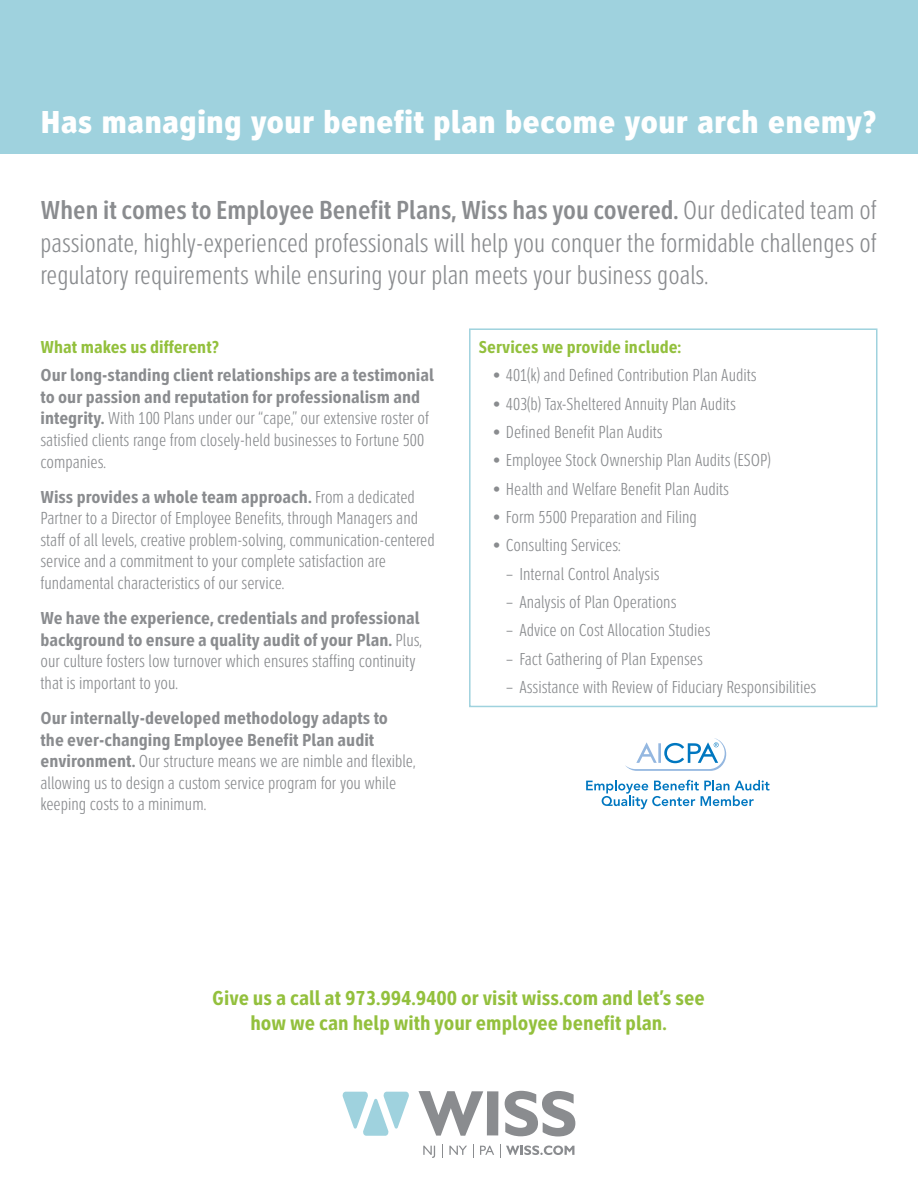
<style>
.page{position:relative;width:918px;height:1188px;background:#fff}
.page>*{position:absolute;margin:0;border:0;box-sizing:border-box;transform-origin:0 0}
.header1{font:800 33px "Clearview Text Comp";color:#fff}
.body{font:300 27px/32.4px "Clearview Text Comp";color:#8a8c8f;text-align:justify}
.small_subhead{font:700 21px/25.2px "Clearview Text Comp";color:#93c03d;text-align:center}
.bullets{font:300 18px/21.6px "Clearview Text Comp";color:#8a8c8f}
.bullets-2{font:700 18px/21.6px "Clearview Text Comp";color:#8a8c8f}
.bullets_2{font:300 18px "Clearview Text Comp";color:#8a8c8f}
.body-2{font:700 18px "Clearview Text Comp";color:#93c03d}
.s1{font-weight:500}
.s2{font-weight:700}
.s3{font-weight:300}
</style>
<div class="page">
<div style="left:0;top:0;width:918px;height:153px;background:#9fd2de"></div>
<svg style="left:586px;top:780px;width:183px;height:29px"></svg>
<svg style="left:625px;top:738px;width:101px;height:33px"></svg>
<svg style="left:419px;top:1091px;width:64px;height:45px"></svg>
<div style="left:487px;top:1091px;width:11px;height:44px;background:#8a8c8f"></div>
<svg style="left:505px;top:1091px;width:70px;height:46px"></svg>
<svg style="left:343px;top:1092px;width:66px;height:44px"></svg>
<svg style="left:423px;top:1146px;width:12px;height:12px"></svg>
<svg style="left:442px;top:1145px;width:1px;height:13px"></svg>
<svg style="left:449px;top:1146px;width:18px;height:9px"></svg>
<svg style="left:473px;top:1145px;width:1px;height:13px"></svg>
<svg style="left:480px;top:1146px;width:14px;height:9px"></svg>
<svg style="left:500px;top:1145px;width:74px;height:13px"></svg>
<div style="left:469px;top:328px;width:409px;height:379px;border:2px solid #9fd2de"></div>
<p class="header1" style="left:40px;top:102px;width:838px">Has managing your benefit plan become your arch enemy?</p>
<p class="body" style="left:40px;top:195px;width:838px"><span class="s1">When it comes to Employee Benefit Plans, Wiss has you covered.</span> Our dedicated team of passionate, highly-experienced professionals will help you conquer the formidable challenges of regulatory requirements while ensuring your plan meets your business goals.</p>
<p class="body-2" style="left:40px;top:337px;width:180px">What makes us different?</p>
<p class="bullets" style="left:40px;top:365px;width:395px"><span class="s2">Our long-standing client relationships are a testimonial to our passion and reputation for professionalism and integrity.</span> With 100 Plans under our “cape,” our extensive roster of satisfied clients range from closely-held businesses to Fortune 500 companies.</p>
<p class="bullets" style="left:40px;top:486px;width:396px"><span class="s2">Wiss provides a whole team approach.</span> From a dedicated Partner to a Director of Employee Benefits, through Managers and staff of all levels, creative problem-solving, communication-centered service and a commitment to your complete satisfaction are fundamental characteristics of our service.</p>
<p class="bullets-2" style="left:40px;top:607px;width:383px">We have the experience, credentials and professional background to ensure a quality audit of your Plan. <span class="s3">Plus, our culture fosters low turnover which ensures staffing continuity that is important to you.</span></p>
<p class="bullets" style="left:40px;top:708px;width:377px"><span class="s2">Our internally-developed methodology adapts to the ever-changing Employee Benefit Plan audit environment.</span> Our structure means we are nimble and flexible, allowing us to design a custom service program for you while keeping costs to a minimum.</p>
<p class="body-2" style="left:479px;top:337px;width:204px">Services we provide include:</p>
<p class="bullets" style="left:492px;top:365px;width:266px">• 401(k) and Defined Contribution Plan Audits</p>
<p class="bullets" style="left:492px;top:393px;width:245px">• 403(b) Tax-Sheltered Annuity Plan Audits</p>
<p class="bullets" style="left:492px;top:421px;width:172px">• Defined Benefit Plan Audits</p>
<p class="bullets" style="left:492px;top:450px;width:280px">• Employee Stock Ownership Plan Audits (ESOP)</p>
<p class="bullets" style="left:492px;top:478px;width:238px">• Health and Welfare Benefit Plan Audits</p>
<p class="bullets" style="left:492px;top:506px;width:206px">• Form 5500 Preparation and Filing</p>
<p class="bullets" style="left:492px;top:535px;width:130px">• Consulting Services:</p>
<p class="bullets_2" style="left:506px;top:564px;width:155px">– Internal Control Analysis</p>
<p class="bullets_2" style="left:506px;top:593px;width:172px">– Analysis of Plan Operations</p>
<p class="bullets_2" style="left:506px;top:621px;width:206px">– Advice on Cost Allocation Studies</p>
<p class="bullets_2" style="left:506px;top:649px;width:199px">– Fact Gathering of Plan Expenses</p>
<p class="bullets_2" style="left:506px;top:678px;width:312px">– Assistance with Review of Fiduciary Responsibilities</p>
<p class="small_subhead" style="left:212px;top:985px;width:494px">Give us a call at 973.994.9400 or visit wiss.com and let’s see how we can help with your employee benefit plan.</p>
</div>
